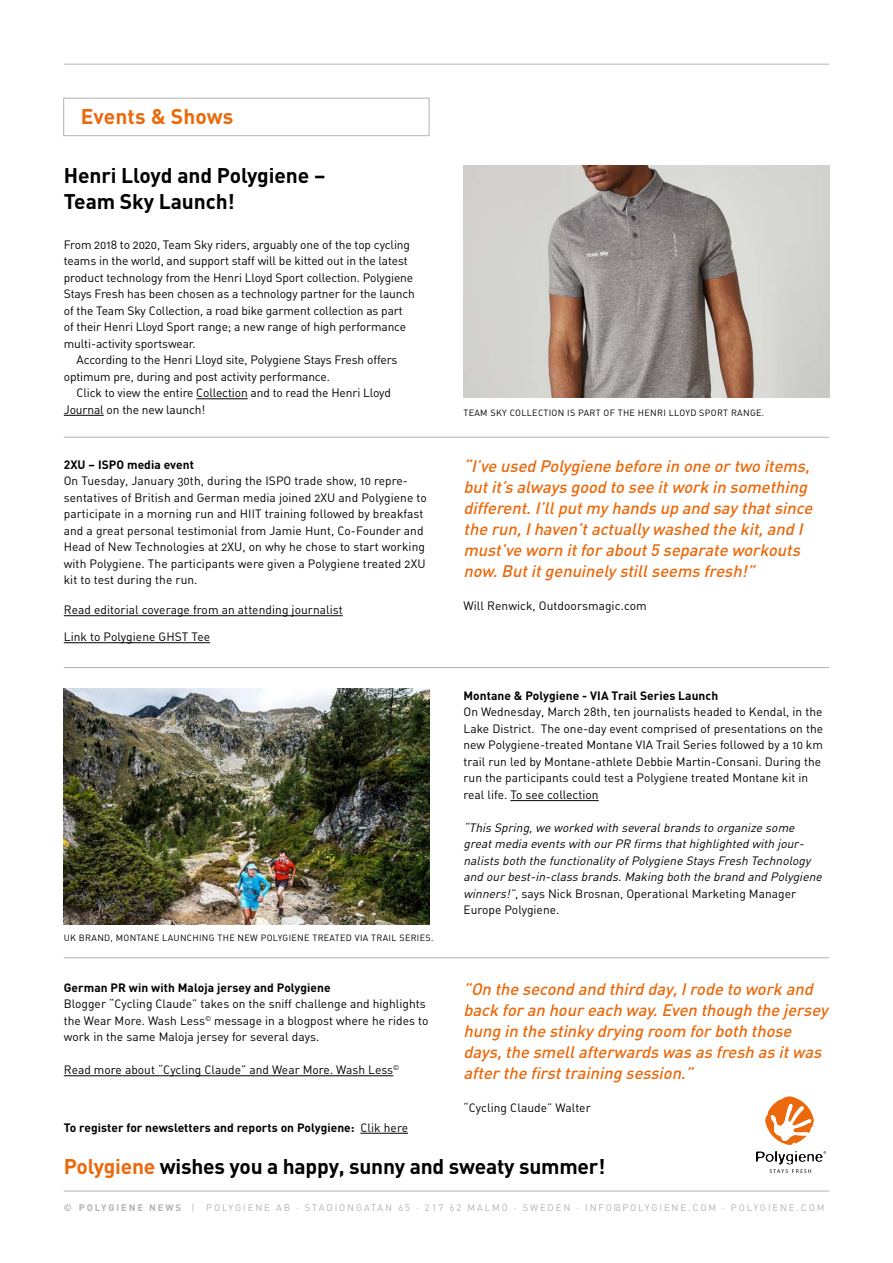
<style>
.page{position:relative;width:893px;height:1263px;background:#fff}
.page>*{position:absolute;margin:0;border:0;box-sizing:border-box;transform-origin:0 0}
.t1{font:700 21px/25.5px "DIN";letter-spacing:-.01em;color:#000}
.t2{font:700 21px "DIN";letter-spacing:.005em;color:#eb690b}
.t3{font:italic 500 16.5px/21px "DIN";color:#eb690b}
.t4{font:12px/16.5px "DIN Regular Alternate";color:#000}
.t5{font:italic 12px/16.5px "DIN Regular Alternate";color:#000}
.t6{font:700 12px "DIN";letter-spacing:.005em;color:#000}
.t7{font:9.45px "DIN";letter-spacing:.2em;color:#b1b3b4}
.t8{font:9px "DIN Regular Alternate";letter-spacing:.035em;color:#000}
.s1{font-family:"DIN Regular Alternate";font-weight:400}
.s2{font-style:normal}
.s3{color:#eb690b}
.s4{font-weight:700}
</style>
<div class="page">
<hr style="left:196px;top:398px;width:52px;height:1px;background:#000">
<hr style="left:64px;top:415px;width:40px;height:1px;background:#000">
<div style="left:63px;top:98px;width:366px;height:38px;border:1px solid #b1b3b4"></div>
<img style="left:463px;top:165px;width:366px;height:233px">
<hr style="left:64px;top:1191px;width:765px;height:1px;background:#b1b3b4">
<hr style="left:64px;top:64px;width:765px;height:1px;background:#b1b3b4">
<hr style="left:64px;top:437px;width:765px;height:1px;background:#b1b3b4">
<hr style="left:64px;top:667px;width:765px;height:1px;background:#b1b3b4">
<hr style="left:64px;top:957px;width:765px;height:1px;background:#b1b3b4">
<hr style="left:64px;top:615px;width:279px;height:1px;background:#000">
<hr style="left:64px;top:642px;width:146px;height:1px;background:#000">
<img style="left:64px;top:689px;width:365px;height:235px">
<hr style="left:510px;top:800px;width:89px;height:1px;background:#000">
<svg style="left:765px;top:1096px;width:49px;height:49px"></svg>
<svg style="left:756px;top:1151px;width:70px;height:22px"></svg>
<hr style="left:64px;top:1075px;width:329px;height:1px;background:#000">
<hr style="left:360px;top:1133px;width:48px;height:1px;background:#000">
<h1 class="t2" style="left:81px;top:102px;width:154px">Events &amp; Shows</h1>
<h1 class="t1" style="left:64px;top:162px;width:263px">Henri Lloyd and Polygiene –<br>Team Sky Launch!</h1>
<p class="t4" style="left:64px;top:236px;width:353px">From 2018 to 2020, Team Sky riders, arguably one of the top cycling teams in the world, and support staff will be kitted out in the latest product technology from the Henri Lloyd Sport collection. Polygiene Stays Fresh has been chosen as a technology partner for the launch of the Team Sky Collection, a road bike garment collection as part of their Henri Lloyd Sport range; a new range of high performance multi-activity sportswear.</p>
<p class="t4" style="left:64px;top:351px;width:335px;text-indent:13px">According to the Henri Lloyd site, Polygiene Stays Fresh offers optimum pre, during and post activity performance.</p>
<p class="t4" style="left:64px;top:384px;width:329px;text-indent:13px">Click to view the entire Collection and to read the Henri Lloyd<br>Journal on the new launch!</p>
<p class="t6" style="left:64px;top:456px;width:132px">2XU – ISPO media event</p>
<p class="t4" style="left:64px;top:472px;width:364px">On Tuesday, January 30th, during the ISPO trade show, 10 repre&shy;sentatives of British and German media joined 2XU and Polygiene to participate in a morning run and HIIT training followed by breakfast and a great personal testimonial from Jamie Hunt, Co-Founder and Head of New Technologies at 2XU, on why he chose to start working with Polygiene. The participants were given a Polygiene treated 2XU kit to test during the run.</p>
<p class="t4" style="left:64px;top:601px;width:281px">Read editorial coverage from an attending journalist</p>
<p class="t4" style="left:64px;top:628px;width:148px">Link to Polygiene GHST Tee</p>
<p class="t8" style="left:64px;top:932px;width:371px">UK BRAND, MONTANE LAUNCHING THE NEW POLYGIENE TREATED VIA TRAIL SERIES.</p>
<p class="t6" style="left:64px;top:979px;width:268px">German PR win with Maloja jersey and Polygiene</p>
<p class="t4" style="left:64px;top:995px;width:366px">Blogger “Cycling Claude” takes on the sniff challenge and highlights the Wear More. Wash Less<sup>©</sup> message in a blogpost where he rides to work in the same Maloja jersey for several days.</p>
<p class="t4" style="left:64px;top:1061px;width:337px">Read more about “Cycling Claude” and Wear More. Wash Less<sup>©</sup></p>
<p class="t6" style="left:64px;top:1119px;width:346px">To register for newsletters and reports on Polygiene: <span class="s1">Clik here</span></p>
<p class="t8" style="left:463px;top:407px;width:302px">TEAM SKY COLLECTION IS PART OF THE HENRI LLOYD SPORT RANGE.</p>
<p class="t3" style="left:463px;top:455px;width:355px">“I’ve used Polygiene before in one ortwo items, butit’s always good to see itwork in something different.I’llputmyhands up and saythatsince the run,Ihaven’tactuallywashed the kit,and I must’ve worn itforabout5 separate workouts now.Butitgenuinelystillseems fresh!”</p>
<p class="t4" style="left:463px;top:597px;width:185px">Will Renwick, Outdoorsmagic.com</p>
<p class="t6" style="left:463px;top:688px;width:256px">Montane &amp; Polygiene - VIA Trail Series Launch</p>
<p class="t4" style="left:463px;top:704px;width:361px">On Wednesday, March 28th, ten journalists headed to Kendal, in the Lake District. The one-day event comprised of presentations on the new Polygiene-treated Montane VIA Trail Series followed by a 10 km trail run led by Montane-athlete Debbie Martin-Consani. During the run the participants could test a Polygiene treated Montane kit in real life. To see collection</p>
<p class="t5" style="left:463px;top:819px;width:363px">“This Spring,we worked with severalbrands to organize some greatmedia events with ourPR firms thathighlighted with jour&shy;nalists both the functionalityofPolygiene Stays Fresh Technology and ourbest-in-class brands.Making both the brand and Polygiene winners!”<span class="s2">, says Nick Brosnan, Operational Marketing Manager Europe Polygiene.</span></p>
<h2 class="t3" style="left:463px;top:978px;width:370px">”On the second and third day,Irode to work and back foran houreach way.Even though the jersey hung in the stinkydrying room forboth those days,the smellafterwards was as fresh as itwas afterthe firsttraining session.”</h2>
<p class="t4" style="left:463px;top:1099px;width:129px">“Cycling Claude” Walter</p>
<h1 class="t1" style="left:64px;top:1153px;width:543px"><span class="s3">Polygiene</span> wishes you a happy, sunny and sweaty summer!</h1>
<p class="t7" style="left:64px;top:1202px;width:762px"><span class="s4">© POLYGIENE NEWS</span> | POLYGIENE AB · STADIONGATAN 65 · 217 62 MALMÖ · SWEDEN · INFO@POLYGIENE.COM · POLYGIENE.COM</p>
</div>
